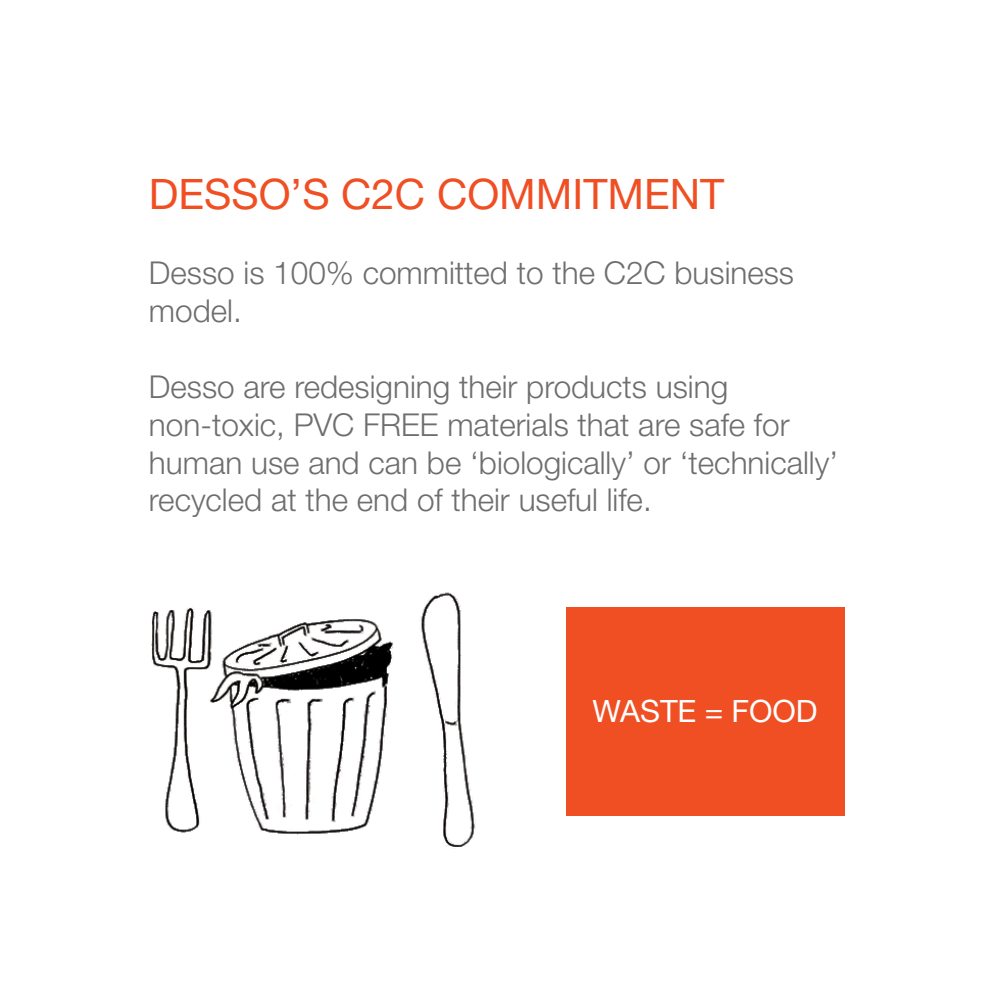
<style>
.page{position:relative;width:993px;height:993px;background:#fff}
.page>*{position:absolute;margin:0;border:0;box-sizing:border-box;transform-origin:0 0}
.t1{font:42px "Helvetica Neue LT Std";color:#f04e23}
.t2{font:300 31.5px/37.8px "Helvetica Neue LT Std";color:#6f6e6f}
.t3{font:30.8px "Helvetica Neue LT Std";color:#fff}
</style>
<div class="page">
<div style="left:566px;top:606px;width:277px;height:209px;background:#f04e23"></div>
<img style="left:151px;top:592px;width:325px;height:255px">
<h1 class="t1" style="left:149px;top:169px;width:576px">DESSO’S C2C COMMITMENT</h1>
<p class="t2" style="left:149px;top:253px;width:646px">Desso is 100% committed to the C2C business model.</p>
<p class="t2" style="left:149px;top:367px;width:690px">Desso are redesigning their products using non-toxic, PVC FREE materials that are safe for human use and can be ‘biologically’ or ‘technically’ recycled at the end of their useful life.</p>
<p class="t3" style="left:592px;top:692px;width:67px">WASTE</p>
<p class="t3" style="left:704px;top:692px;width:114px">= FOOD</p>
</div>
